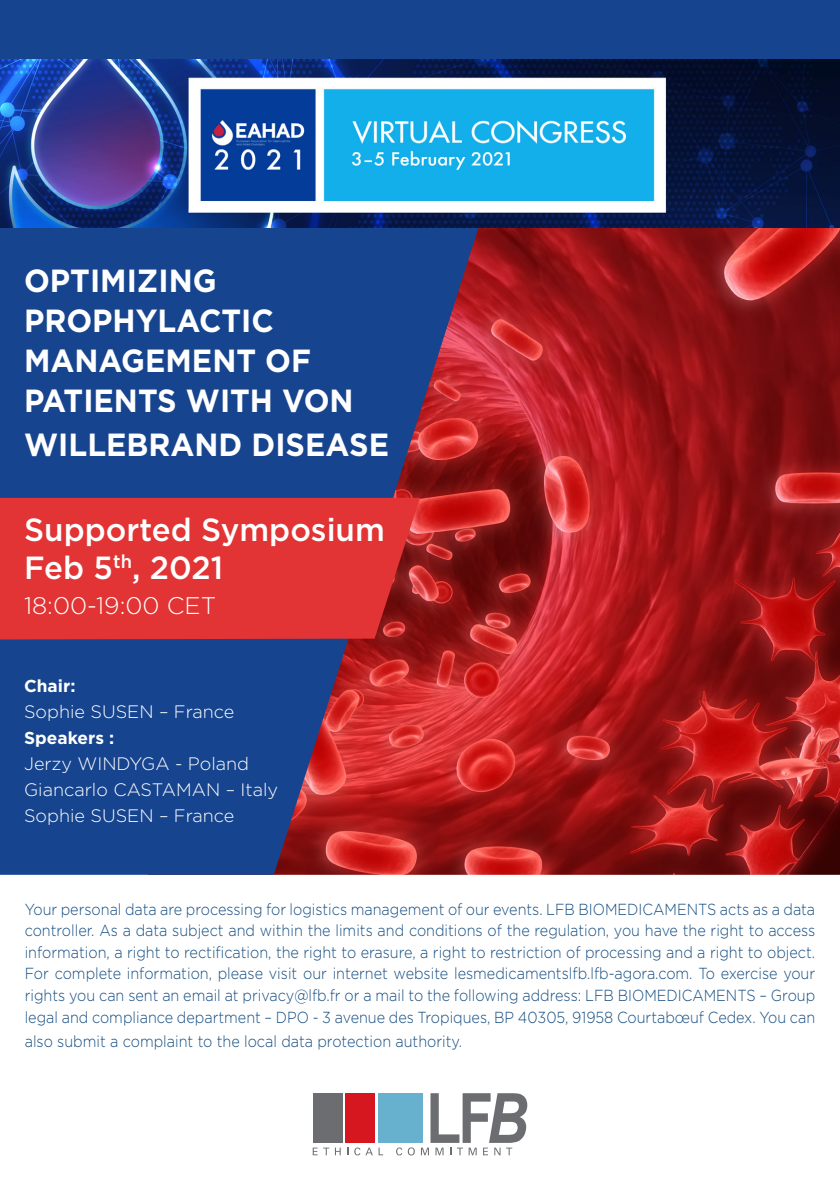
<style>
.page{position:relative;width:840px;height:1191px;background:#fff}
.page>*{position:absolute;margin:0;border:0;box-sizing:border-box;transform-origin:0 0}
.t1{font:700 32px/40px "Gotham";color:#fff;scale:.95 1}
.t2{font:500 32px "Gotham";color:#fff}
.t3{font:300 24px "Gotham";color:#fff}
.t4{font:300 18px "Gotham";color:#fff}
.t5{font:700 17.2px "Gotham";color:#fff}
.t6{font:300 16px/21.6px "Gotham";color:#134c80;text-align:justify;scale:.9 1}
</style>
<div class="page">
<img style="left:494px;top:228px;width:345px;height:646px">
<svg style="left:0;top:176px;width:494px;height:698px;background:#413c72"></svg>
<div style="left:0;top:0;width:839px;height:60px;background:#16448e"></div>
<div style="left:0;top:498px;width:420px;height:141px;background:#e23434"></div>
<div style="left:377px;top:1093px;width:45px;height:49px;background:#67b0ce"></div>
<div style="left:312px;top:1093px;width:30px;height:50px;background:#6c6d70"></div>
<div style="left:345px;top:1093px;width:30px;height:50px;background:#d7171f"></div>
<svg style="left:312px;top:1147px;width:5px;height:8px"></svg>
<svg style="left:323px;top:1147px;width:6px;height:8px"></svg>
<svg style="left:335px;top:1147px;width:5px;height:8px"></svg>
<svg style="left:354px;top:1147px;width:18px;height:8px"></svg>
<svg style="left:378px;top:1147px;width:5px;height:8px"></svg>
<svg style="left:396px;top:1147px;width:18px;height:8px"></svg>
<svg style="left:420px;top:1093px;width:107px;height:62px"></svg>
<img style="left:1px;top:60px;width:838px;height:168px">
<p class="t1" style="left:24px;top:260px;width:204px">OPTIMIZING</p>
<p class="t1" style="left:24px;top:300px;width:348px">PROPHYLACTIC<br>MANAGEMENT OF<br>PATIENTS WITH VON</p>
<p class="t1" style="left:24px;top:424px;width:385px">WILLEBRAND DISEASE</p>
<p class="t2" style="left:24px;top:511px;width:362px">Supported Symposium</p>
<p class="t2" style="left:24px;top:549px;width:200px">Feb 5<sup>th</sup>, 2021</p>
<p class="t3" style="left:24px;top:592px;width:193px">18:00-19:00 CET</p>
<p class="t5" style="left:24px;top:675px;width:53px">Chair:</p>
<p class="t4" style="left:24px;top:701px;width:212px">Sophie SUSEN – France</p>
<p class="t5" style="left:24px;top:727px;width:92px">Speakers :</p>
<p class="t4" style="left:24px;top:753px;width:226px">Jerzy WINDYGA - Poland</p>
<p class="t4" style="left:24px;top:779px;width:255px">Giancarlo CASTAMAN – Italy</p>
<p class="t4" style="left:24px;top:805px;width:212px">Sophie SUSEN – France</p>
<p class="t6" style="left:25px;top:897px;width:879px">Your personal data are processing for logistics management of our events. LFB BIOMEDICAMENTS acts as a data controller. As a data subject and within the limits and conditions of the regulation, you have the right to access information, a right to rectification, the right to erasure, a right to restriction of processing and a right to object.<br>For complete information, please visit our internet website lesmedicamentslfb.lfb-agora.com. To exercise your rights you can sent an email at privacy@lfb.fr or a mail to the following address: LFB BIOMEDICAMENTS – Group legal and compliance department – DPO - 3 avenue des Tropiques, BP 40305, 91958 Courtabœuf Cedex. You can</p>
<p class="t6" style="left:25px;top:1029px;width:487px">also submit a complaint to the local data protection authority.</p>
</div>
